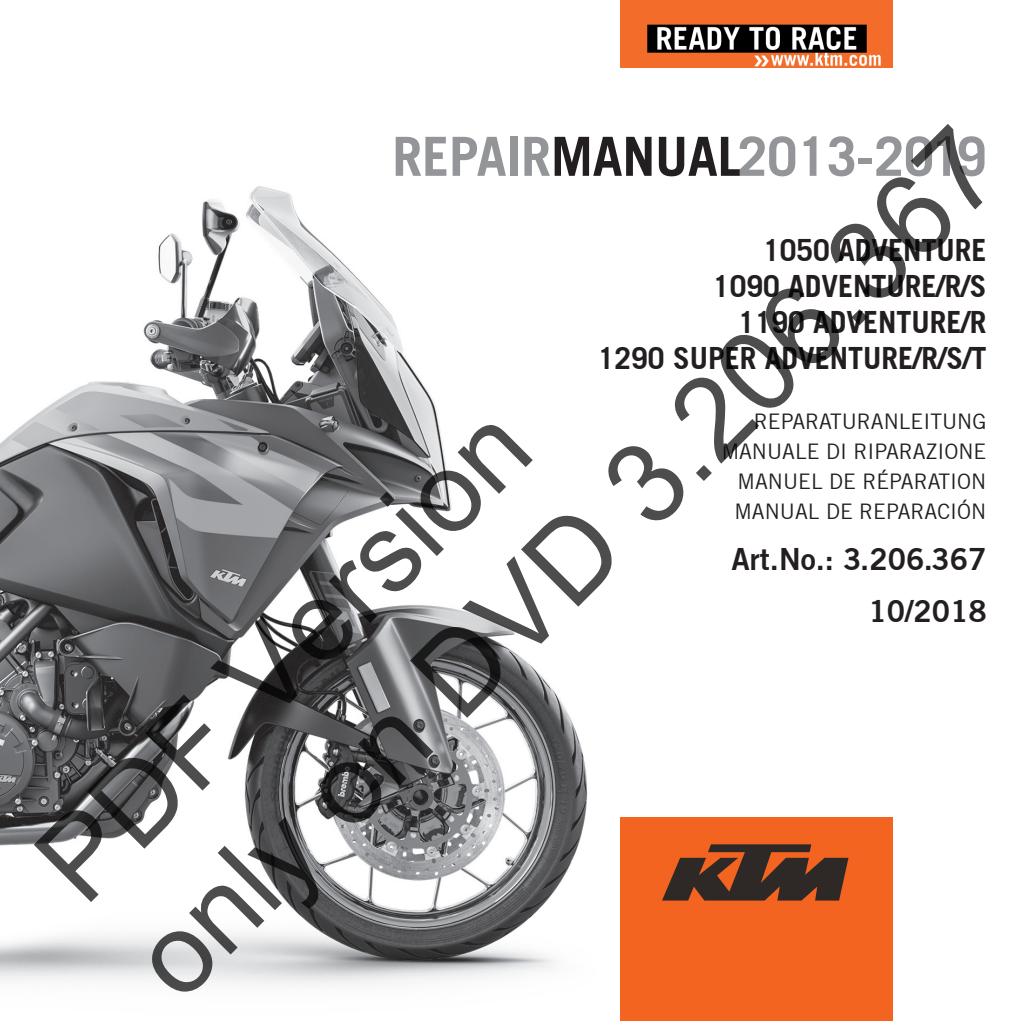
<style>
.page{position:relative;width:1029px;height:1021px;background:#fff}
.page>*{position:absolute;margin:0;border:0;box-sizing:border-box;transform-origin:0 0}
.t1{font:113.1px/135.9px "Arial";color:rgb(0 0 0/.7)}
.t2{font:700 54px "Trade Gothic";letter-spacing:-.005em;color:#939598}
.Titel_Bike{font:700 30px "Trade Gothic";color:#231f20}
.t3{font:30px "Trade Gothic Bold Two";color:#231f20}
.Titel_Bike-2{font:21px "Trade Gothic";color:#231f20}
.s1{color:#231f20}
</style>
<div class="page">
<img style="left:0;top:186px;width:621px;height:828px">
<img style="left:621px;top:0;width:272px;height:67px">
<div style="left:621px;top:817px;width:272px;height:203px;background:#f36421"></div>
<svg style="left:662px;top:844px;width:186px;height:56px"></svg>
<h1 class="t1" style="left:10px;top:832px;width:1171px;rotate:-45deg">PDF Version<br>only on DVD 3.206.367</h1>
<p class="t2" style="left:392px;top:123px;width:596px">REPAIR<span class="s1">MANUAL</span>2013-2019</p>
<p class="Titel_Bike" style="left:763px;top:232px;width:225px">1050 ADVENTURE</p>
<p class="Titel_Bike" style="left:713px;top:268px;width:275px">1090 ADVENTURE/R/S</p>
<p class="Titel_Bike" style="left:738px;top:304px;width:250px">1190 ADVENTURE/R</p>
<p class="Titel_Bike" style="left:598px;top:340px;width:390px">1290 SUPER ADVENTURE/R/S/T</p>
<p class="Titel_Bike-2" style="left:754px;top:409px;width:234px">REPARATURANLEITUNG</p>
<p class="Titel_Bike-2" style="left:722px;top:439px;width:266px">MANUALE DI RIPARAZIONE</p>
<p class="Titel_Bike-2" style="left:738px;top:469px;width:250px">MANUEL DE RÉPARATION</p>
<p class="Titel_Bike-2" style="left:734px;top:499px;width:253px">MANUAL DE REPARACIÓN</p>
<p class="t3" style="left:732px;top:541px;width:256px">Art.No.: 3.206.367</p>
<p class="t3" style="left:868px;top:592px;width:120px">10/2018</p>
</div>
